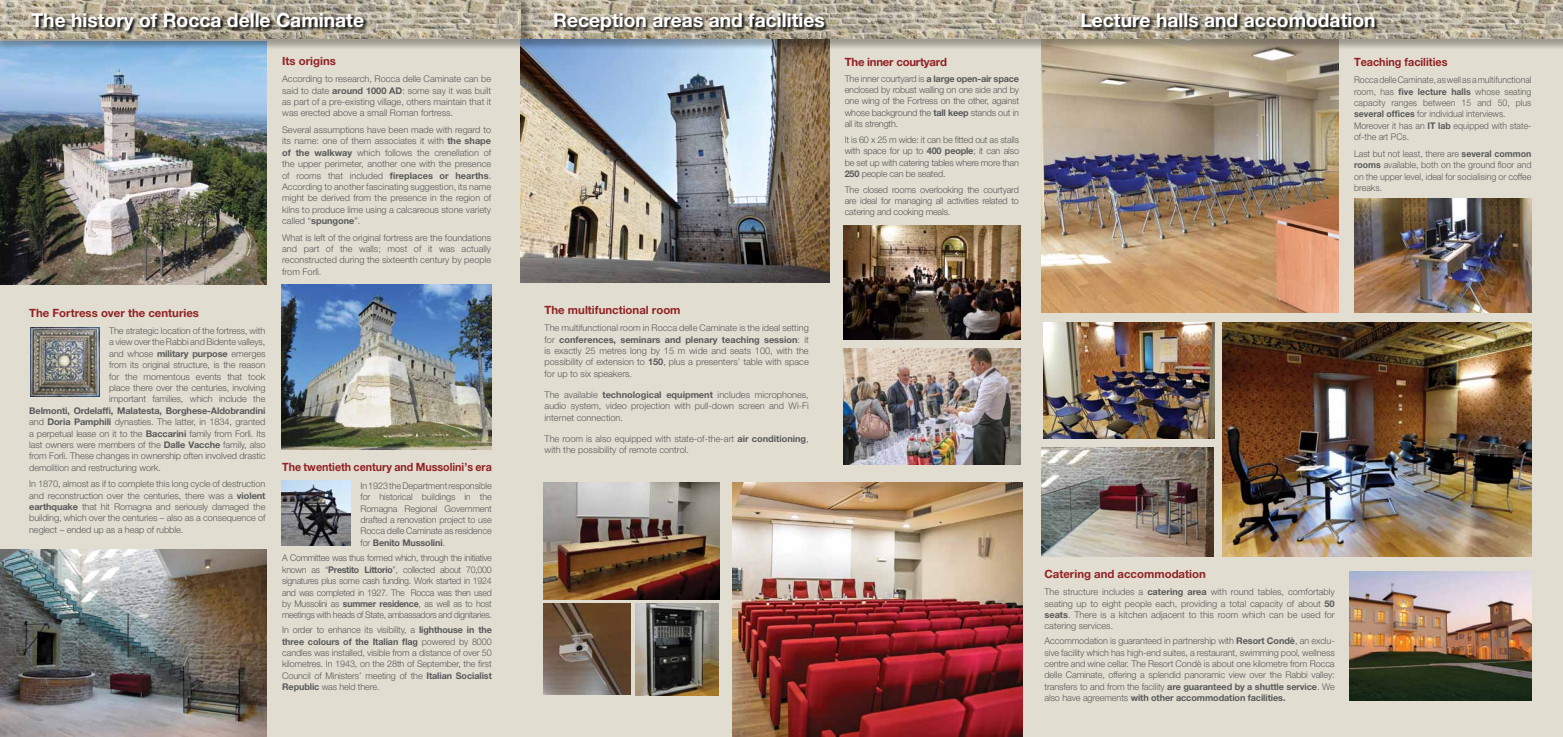
<style>
.page{position:relative;width:1563px;height:737px;background:#e1ddd0}
.page>*{position:absolute;margin:0;border:0;box-sizing:border-box;transform-origin:0 0}
.t1{font:700 19.25px "Helvetica Neue";color:#fff}
.t2{font:700 11.38px "Helvetica Neue";color:#922124}
.t3{font:700 11.38px "Helvetica Neue";color:#922124;scale:.94 1}
.t4{font:700 11.38px "Helvetica Neue";color:#922124;scale:.95 1}
.t5{font:700 11.38px "Helvetica Neue";letter-spacing:-.02em;color:#922124}
.t6{font:300 9.19px/11.4px "Helvetica Neue";color:#58595b;text-align:justify}
.t7{font:300 9.19px/11.4px "Helvetica Neue";color:#58595b;text-align:justify;scale:.96 1}
.t8{font:300 9.19px/11.4px "Helvetica Neue";color:#58595b;scale:.95 1}
.s1{font-weight:700}
</style>
<div class="page">
<img style="left:1042px;top:51px;width:296px;height:262px">
<img style="left:521px;top:51px;width:309px;height:232px">
<img style="left:0;top:51px;width:267px;height:233px">
<div style="left:523px;top:0;width:531px;height:51px;background:#000;opacity:.3"></div>
<img style="left:533px;top:0;width:511px;height:38px">
<div style="left:0;top:0;width:533px;height:51px;background:#000;opacity:.3"></div>
<img style="left:0;top:549px;width:267px;height:188px">
<img style="left:281px;top:284px;width:210px;height:166px">
<div style="left:1044px;top:0;width:519px;height:51px;background:#000;opacity:.3"></div>
<img style="left:30px;top:327px;width:69px;height:69px">
<svg style="left:554px;top:12px;width:274px;height:23px;background:#837d6f"></svg>
<svg style="left:1081px;top:12px;width:297px;height:20px;background:#7e786a"></svg>
<img style="left:282px;top:480px;width:68px;height:65px">
<img style="left:843px;top:225px;width:178px;height:115px">
<img style="left:732px;top:482px;width:291px;height:255px">
<img style="left:543px;top:482px;width:176px;height:117px">
<img style="left:543px;top:604px;width:87px;height:90px">
<img style="left:636px;top:603px;width:83px;height:92px">
<img style="left:843px;top:348px;width:178px;height:116px">
<img style="left:1222px;top:322px;width:309px;height:234px">
<img style="left:1354px;top:198px;width:177px;height:115px">
<img style="left:1043px;top:322px;width:171px;height:116px">
<img style="left:1349px;top:571px;width:182px;height:129px">
<img style="left:1042px;top:447px;width:171px;height:109px">
<svg style="left:31px;top:12px;width:337px;height:23px;background:#847e70"></svg>
<h1 class="t1" style="left:32px;top:9px;width:334px">The history of Rocca delle Caminate</h1>
<p class="t2" style="left:29px;top:305px;width:171px">The Fortress over the centuries</p>
<p class="t6" style="left:109px;top:325px;width:158px">The strategic location of the fortress, with a view over the Rabbi and Bidente valleys, and whose <span class="s1">military purpose</span> emerges from its original structure, is the reason for the momentous events that took place there over the centuries, involving important families, which include the</p>
<p class="t6" style="left:29px;top:404px;width:238px"><span class="s1">Belmonti, Ordelaffi, Malatesta, Borghese-Aldobrandini </span>and <span class="s1">Doria Pamphili</span> dynasties. The latter, in 1834, granted a perpetual lease on it to the <span class="s1">Baccarini</span> family from Forlì. Its last owners were members of the <span class="s1">Dalle Vacche</span> family, also from Forlì. These changes in ownership often involved drastic demolition and restructuring work.</p>
<p class="t6" style="left:29px;top:478px;width:238px">In 1870, almost as if to complete this long cycle of destruction and reconstruction over the centuries, there was a <span class="s1">violent earthquake</span> that hit Romagna and seriously damaged the building, which over the centuries – also as a consequence of neglect – ended up as a heap of rubble.</p>
<p class="t2" style="left:282px;top:54px;width:55px">Its origins</p>
<p class="t6" style="left:282px;top:73px;width:210px">According to research, Rocca delle Caminate can be said to date <span class="s1">around 1000 AD</span>: some say it was built as part of a pre-existing village, others maintain that it was erected above a small Roman fortress.</p>
<p class="t6" style="left:282px;top:124px;width:210px">Several assumptions have been made with regard to its name: one of them associates it with <span class="s1">the shape of the walkway</span> which follows the crenellation of the upper perimeter, another one with the presence of rooms that included <span class="s1">fireplaces or hearths</span>.<br>According to another fascinating suggestion, its name might be derived from the presence in the region of kilns to produce lime using a calcareous stone variety called “<span class="s1">spungone</span>”.</p>
<p class="t6" style="left:282px;top:231px;width:210px">What is left of the original fortress are the foundations and part of the walls; most of it was actually reconstructed during the sixteenth century by people from Forlì.</p>
<p class="t3" style="left:282px;top:460px;width:224px">The twentieth century and Mussolini’s era</p>
<p class="t6" style="left:360px;top:479px;width:133px">In 1923 the Department responsible for historical buildings in the Romagna Regional Government drafted a renovation project to use Rocca delle Caminate as residence for <span class="s1">Benito Mussolini</span>.</p>
<p class="t7" style="left:282px;top:552px;width:220px">A Committee was thus formed which, through the initiative known as “<span class="s1">Prestito Littorio</span>”, collected about 70,000 signatures plus some cash funding. Work started in 1924 and was completed in 1927. The Rocca was then used by Mussolini as <span class="s1">summer residence</span>, as well as to host meetings with heads of State, ambassadors and dignitaries.</p>
<p class="t6" style="left:282px;top:624px;width:211px">In order to enhance its visibility, a <span class="s1">lighthouse in the three colours of the Italian flag</span> powered by 8000 candles was installed, visible from a distance of over 50 kilometres. In 1943, on the 28th of September, the first Council of Ministers’ meeting of the <span class="s1">Italian Socialist Republic</span> was held there.</p>
<h1 class="t1" style="left:553px;top:9px;width:273px">Reception areas and facilities</h1>
<h1 class="t1" style="left:1080px;top:9px;width:297px">Lecture halls and accomodation</h1>
<p class="t2" style="left:544px;top:302px;width:138px">The multifunctional room</p>
<p class="t6" style="left:544px;top:322px;width:266px">The multifunctional room in Rocca delle Caminate is the ideal setting for <span class="s1">conferences, seminars and plenary teaching session</span>: it is exactly 25 metres long by 15 m wide and seats 100, with the possibility of extension to <span class="s1">150</span>, plus a presenters’ table with space for up to six speakers.</p>
<p class="t6" style="left:544px;top:388px;width:266px">The available <span class="s1">technological equipment</span> includes microphones, audio system, video projection with pull-down screen and Wi-Fi internet connection.</p>
<p class="t6" style="left:544px;top:432px;width:266px">The room is also equipped with state-of-the-art <span class="s1">air conditioning</span>, with the possibility of remote control.</p>
<p class="t5" style="left:845px;top:55px;width:104px">The inner courtyard</p>
<p class="t6" style="left:845px;top:72px;width:176px">The inner courtyard is <span class="s1">a large open-air space </span>enclosed by robust walling on one side and by one wing of the Fortress on the other, against whose background the <span class="s1">tall keep</span> stands out in all its strength.</p>
<p class="t6" style="left:845px;top:134px;width:176px">It is 60 x 25 m wide: it can be fitted out as stalls with space for up to <span class="s1">400 people</span>; it can also be set up with catering tables where more than <span class="s1">250</span> people can be seated.</p>
<p class="t6" style="left:845px;top:183px;width:176px">The closed rooms overlooking the courtyard are ideal for managing all activities related to catering and cooking meals.</p>
<p class="t4" style="left:1354px;top:55px;width:100px">Teaching facilities</p>
<p class="t8" style="left:1354px;top:74px;width:188px">Rocca delle Caminate, as well as a multifunctional room, has <span class="s1">five lecture halls</span> whose seating capacity ranges between 15 and 50, plus <span class="s1">several offices</span> for individual interviews.<br>Moreover it has an <span class="s1">IT lab</span> equipped with state&shy;of-the art PCs.</p>
<p class="t7" style="left:1354px;top:148px;width:186px">Last but not least, there are <span class="s1">several common rooms</span> available, both on the ground floor and on the upper level, ideal for socialising or coffee breaks.</p>
<p class="t2" style="left:1044px;top:566px;width:163px">Catering and accommodation</p>
<p class="t6" style="left:1044px;top:586px;width:292px">The structure includes a <span class="s1">catering area</span> with round tables, comfortably seating up to eight people each, providing a total capacity of about <span class="s1">50 seats</span>. There is a kitchen adjacent to this room which can be used for catering services.</p>
<p class="t6" style="left:1044px;top:635px;width:292px">Accommodation is guaranteed in partnership with <span class="s1">Resort Condè</span>, an exclu&shy;sive facility which has high-end suites, a restaurant, swimming pool, wellness centre and wine cellar. The Resort Condè is about one kilometre from Rocca delle Caminate, offering a splendid panoramic view over the Rabbi valley: transfers to and from the facility <span class="s1">are guaranteed by a shuttle service</span>. We also have agreements <span class="s1">with other accommodation facilities.</span></p>
</div>
